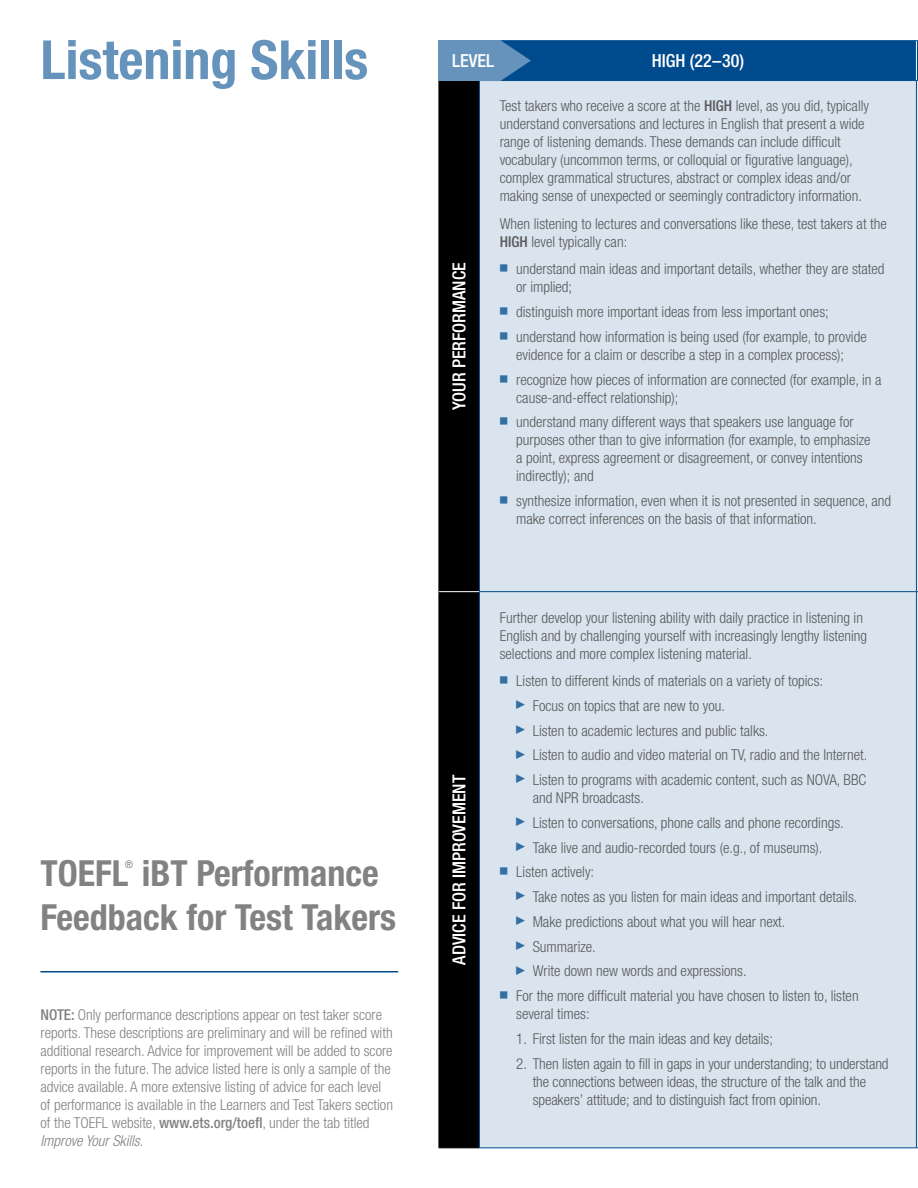
<style>
.page{position:relative;width:918px;height:1188px;background:#fff}
.page>*{position:absolute;margin:0;border:0;box-sizing:border-box;transform-origin:0 0}
.t1{font:700 condensed 54px "Helvetica Neue LT Std";color:#6693bb}
.t2{font:700 condensed 36px "Helvetica Neue LT Std";color:#808284}
.t3{font:500 condensed 18px "Helvetica Neue LT Std";color:#fff}
.t4{font:300 condensed 15px/18px "Helvetica Neue LT Std";color:#58595b}
.t5{font:300 condensed 15px/18px "Helvetica Neue LT Std";color:#808284}
.t6{font:500 condensed 15px "Helvetica Neue LT Std";color:#808284}
.t7{font:condensed 10.5px "Helvetica Neue LT Std";color:#808284}
.s1{font-weight:500}
.s2{font-style:italic}
</style>
<div class="page">
<hr style="left:40px;top:971px;width:358px;height:1px;background:#004b8d">
<svg style="left:439px;top:40px;width:479px;height:1109px;background:#becbd7"></svg>
<h1 class="t1" style="left:40px;top:27px;width:329px">Listening Skills</h1>
<h2 class="t2" style="left:40px;top:852px;width:340px">TOEFL iBT Performance</h2>
<p class="t7" style="left:125px;top:858px;width:10px">®</p>
<h2 class="t2" style="left:40px;top:895px;width:357px">Feedback for Test Takers</h2>
<p class="t6" style="left:40px;top:1006px;width:9px">NOTE</p>
<p class="t5" style="left:40px;top:1006px;width:354px;text-indent:31px"><span class="s1">:</span> Only performance descriptions appear on test taker score reports. These descriptions are preliminary and will be refined with additional research. Advice for improvement will be added to score reports in the future. The advice listed here is only a sample of the advice available. A more extensive listing of advice for each level of performance is available in the Learners and Test Takers section of the TOEFL website, <span class="s1">www.ets.org/toefl</span>, under the tab titled <span class="s2">Improve Your Skills</span>.</p>
<p class="t3" style="left:452px;top:50px;width:39px">Level</p>
<p class="t3" style="left:652px;top:50px;width:94px">High (22–30)</p>
<p class="t3" style="left:448px;top:410px;width:148px;rotate:-90deg">YOUR PERFORMANCE</p>
<p class="t4" style="left:500px;top:97px;width:371px">Test takers who receive a score at the <span class="s1">HIG H</span> level, as you did, typically understand conversations and lectures in English that present a wide range of listening demands. These demands can include difficult vocabulary (uncommon terms, or colloquial or figurative language), complex grammatical structures, abstract or complex ideas and/or making sense of unexpected or seemingly contradictory information.</p>
<p class="t4" style="left:500px;top:215px;width:389px">When listening to lectures and conversations like these, test takers at the<br><span class="s1">HIGH</span> level typically can:</p>
<p class="t4" style="left:516px;top:260px;width:370px;text-indent:-16px"><sup>■</sup> understand main ideas and important details, whether they are stated or implied;</p>
<p class="t4" style="left:500px;top:303px;width:331px"><sup>■</sup> distinguish more important ideas from less important ones;</p>
<p class="t4" style="left:500px;top:327px;width:369px;text-align:center"><sup>■</sup> understand how information is being used (for example, to provide evidence for a claim or describe a step in a complex process);</p>
<p class="t4" style="left:516px;top:370px;width:367px;text-indent:-16px"><sup>■</sup> recognize how pieces of information are connected (for example, in a cause-and-effect relationship);</p>
<p class="t4" style="left:516px;top:413px;width:356px;text-indent:-16px"><sup>■</sup> understand many different ways that speakers use language for purposes other than to give information (for example, to emphasize a point, express agreement or disagreement, or convey intentions indirectly); and</p>
<p class="t4" style="left:516px;top:492px;width:376px;text-indent:-16px"><sup>■</sup> synthesize information, even when it is not presented in sequence, and make correct inferences on the basis of that information.</p>
<p class="t3" style="left:448px;top:965px;width:190px;rotate:-90deg">ADVICE FOR IMPROVEMENT</p>
<p class="t4" style="left:500px;top:608px;width:369px">Further develop your listening ability with daily practice in listening in<br>English and by challenging yourself with increasingly lengthy listening selections and more complex listening material.</p>
<p class="t4" style="left:516px;top:668px;width:353px;line-height:24.8px;text-indent:-16px"><sup>■</sup> Listen to different kinds of materials on a variety of topics:<br><sup>▶</sup> Focus on topics that are new to you.<br><sup>▶</sup> Listen to academic lectures and public talks.<br><sup>▶</sup> Listen to audio and video material on TV, radio and the Internet. <sup>▶</sup> Listen to programs with academic content, such as NOVA, BBC</p>
<p class="t4" style="left:516px;top:785px;width:329px;line-height:24.8px;text-indent:16px">and NPR broadcasts.<br><sup>▶</sup> Listen to conversations, phone calls and phone recordings. <sup>▶</sup> Take live and audio-recorded tours (e.g., of museums).</p>
<p class="t4" style="left:516px;top:860px;width:343px;line-height:24.8px;text-indent:-16px"><sup>■</sup> Listen actively:<br><sup>▶</sup> Take notes as you listen for main ideas and important details. <sup>▶</sup> Make predictions about what you will hear next.<br><sup>▶</sup> Summarize.<br><sup>▶</sup> Write down new words and expressions.</p>
<p class="t4" style="left:516px;top:987px;width:344px;text-indent:-16px"><sup>■</sup> For the more difficult material you have chosen to listen to, listen several times:</p>
<p class="t4" style="left:516px;top:1029px;width:258px">1. First listen for the main ideas and key details;</p>
<p class="t4" style="left:533px;top:1054px;width:357px;text-indent:-16px">2. Then listen again to fill in gaps in your understanding; to understand the connections between ideas, the structure of the talk and the speakers’ attitude; and to distinguish fact from opinion.</p>
</div>
